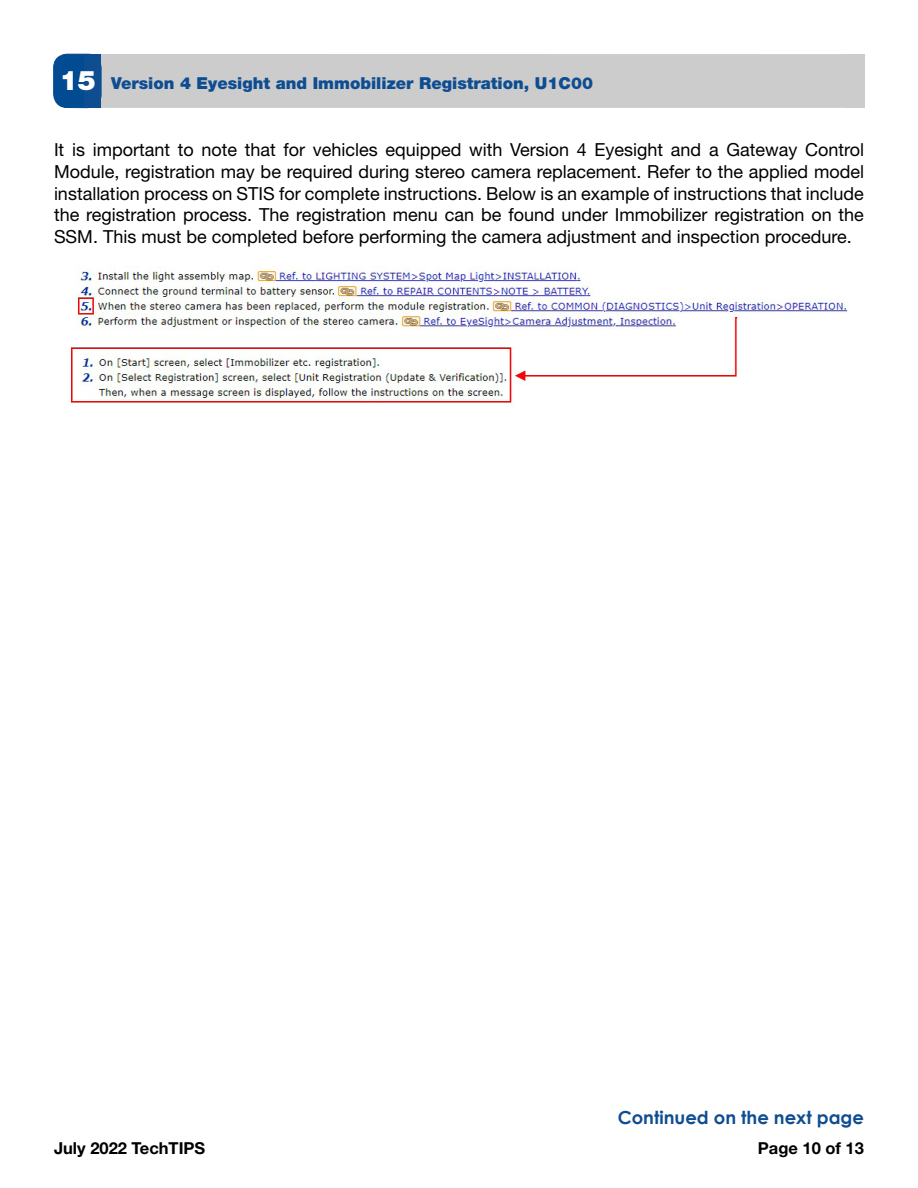
<style>
.page{position:relative;width:918px;height:1188px;background:#fff}
.page>*{position:absolute;margin:0;border:0;box-sizing:border-box;transform-origin:0 0}
.t1{font:18px/21.6px "Helvetica Neue LT Std";color:#000;text-align:justify}
.t2{font:700 18px "Century Gothic";color:#0f4d91}
.t3{font:900 16.5px "Helvetica Neue LT Std";color:#0f4d91}
.t4{font:700 16.5px "Helvetica Neue LT Std";color:#000}
.s1{font-size:27px;color:#fff}
</style>
<div class="page">
<div style="left:54px;top:54px;width:811px;height:54px;background:#ccc;border-radius:14px"></div>
<div style="left:845px;top:54px;width:20px;height:54px;background:#ccc"></div>
<div style="left:54px;top:54px;width:47px;height:54px;background:#004b92;border-radius:14px"></div>
<div style="left:53px;top:54px;width:48px;height:54px;border:1px solid #004b92;border-radius:14px"></div>
<div style="left:84px;top:54px;width:17px;height:54px;background:#0f4d91"></div>
<img style="left:69px;top:267px;width:780px;height:139px">
<p class="t3" style="left:60px;top:73px;width:535px"><span class="s1">15</span> Version 4 Eyesight and Immobilizer Registration, U1C00</p>
<p class="t1" style="left:54px;top:139px;width:812px">It is important to note that for vehicles equipped with Version 4 Eyesight and a Gateway Control Module, registration may be required during stereo camera replacement. Refer to the applied model installation process on STIS for complete instructions. Below is an example of instructions that include the registration process. The registration menu can be found under Immobilizer registration on the SSM. This must be completed before performing the camera adjustment and inspection procedure.</p>
<p class="t2" style="left:618px;top:1104px;width:248px">Continued on the next page</p>
<p class="t4" style="left:54px;top:1138px;width:153px">July 2022 TechTIPS</p>
<p class="t4" style="left:758px;top:1138px;width:108px">Page 10 of 13</p>
</div>
